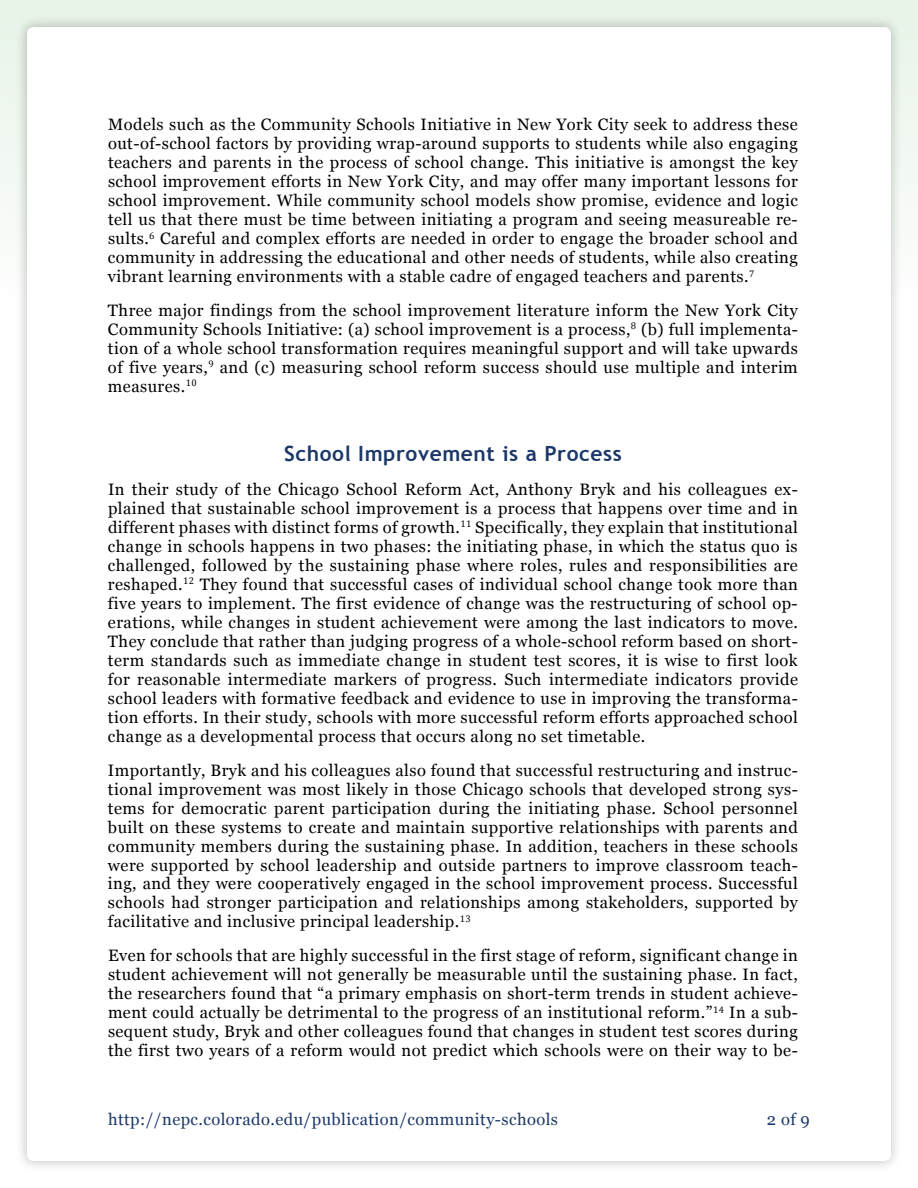
<style>
.page{position:relative;width:918px;height:1188px;background:#fff}
.page>*{position:absolute;margin:0;border:0;box-sizing:border-box;transform-origin:0 0}
.t1{font:700 21px "Trebuchet MS";letter-spacing:.025em;color:#1c3868}
.t2{font:16.5px/18.9px "Georgia";letter-spacing:.025em;color:#000;text-align:justify}
.t3{font:16.5px "Georgia";letter-spacing:.025em;color:#1c3868}
</style>
<div class="page">
<div style="left:0;top:0;width:918px;height:1188px;background:linear-gradient(to right,#f4faf4,#f4faf4)"></div>
<div style="left:15px;top:15px;width:888px;height:1158px;background:#000;opacity:.25"></div>
<div style="left:27px;top:27px;width:864px;height:1134px;background:#fff;border-radius:7px"></div>
<p class="t2" style="left:108px;top:114px;width:691px">Models such as the Community Schools Initiative in New York City seek to address these out-of-school factors by providing wrap-around supports to students while also engaging teachers and parents in the process of school change. This initiative is amongst the key school improvement efforts in New York City, and may offer many important lessons for school improvement. While community school models show promise, evidence and logic tell us that there must be time between initiating a program and seeing measureable re&shy;sults.<sup>6</sup> Careful and complex efforts are needed in order to engage the broader school and community in addressing the educational and other needs of students, while also creating vibrant learning environments with a stable cadre of engaged teachers and parents.<sup>7</sup></p>
<p class="t2" style="left:108px;top:300px;width:691px">Three major findings from the school improvement literature inform the New York City Community Schools Initiative: (a) school improvement is a process,<sup>8</sup> (b) full implementa&shy;tion of a whole school transformation requires meaningful support and will take upwards of five years,<sup>9</sup> and (c) measuring school reform success should use multiple and interim measures.<sup>10</sup></p>
<p class="t1" style="left:284px;top:440px;width:339px">School Improvement is a Process</p>
<p class="t2" style="left:108px;top:479px;width:691px">In their study of the Chicago School Reform Act, Anthony Bryk and his colleagues ex&shy;plained that sustainable school improvement is a process that happens over time and in different phases with distinct forms of growth.<sup>11</sup> Specifically, they explain that institutional change in schools happens in two phases: the initiating phase, in which the status quo is challenged, followed by the sustaining phase where roles, rules and responsibilities are reshaped.<sup>12</sup> They found that successful cases of individual school change took more than five years to implement. The first evidence of change was the restructuring of school op&shy;erations, while changes in student achievement were among the last indicators to move.<br>They conclude that rather than judging progress of a whole-school reform based on short&shy;term standards such as immediate change in student test scores, it is wise to first look for reasonable intermediate markers of progress. Such intermediate indicators provide school leaders with formative feedback and evidence to use in improving the transforma&shy;tion efforts. In their study, schools with more successful reform efforts approached school change as a developmental process that occurs along no set timetable.</p>
<p class="t2" style="left:108px;top:760px;width:691px">Importantly, Bryk and his colleagues also found that successful restructuring and instruc&shy;tional improvement was most likely in those Chicago schools that developed strong sys&shy;tems for democratic parent participation during the initiating phase. School personnel built on these systems to create and maintain supportive relationships with parents and community members during the sustaining phase. In addition, teachers in these schools were supported by school leadership and outside partners to improve classroom teach&shy;ing, and they were cooperatively engaged in the school improvement process. Successful schools had stronger participation and relationships among stakeholders, supported by facilitative and inclusive principal leadership.<sup>13</sup></p>
<p class="t2" style="left:108px;top:946px;width:692px">Even for schools that are highly successful in the first stage of reform, significant change in student achievement will not generally be measurable until the sustaining phase. In fact, the researchers found that “a primary emphasis on short-term trends in student achieve&shy;ment could actually be detrimental to the progress of an institutional reform.”<sup>14</sup> In a sub&shy;sequent study, Bryk and other colleagues found that changes in student test scores during the first two years of a reform would not predict which schools were on their way to be-</p>
<p class="t3" style="left:108px;top:1107px;width:452px">http://nepc.colorado.edu/publication/community-schools</p>
<p class="t3" style="left:767px;top:1107px;width:44px">2 of 9</p>
</div>
